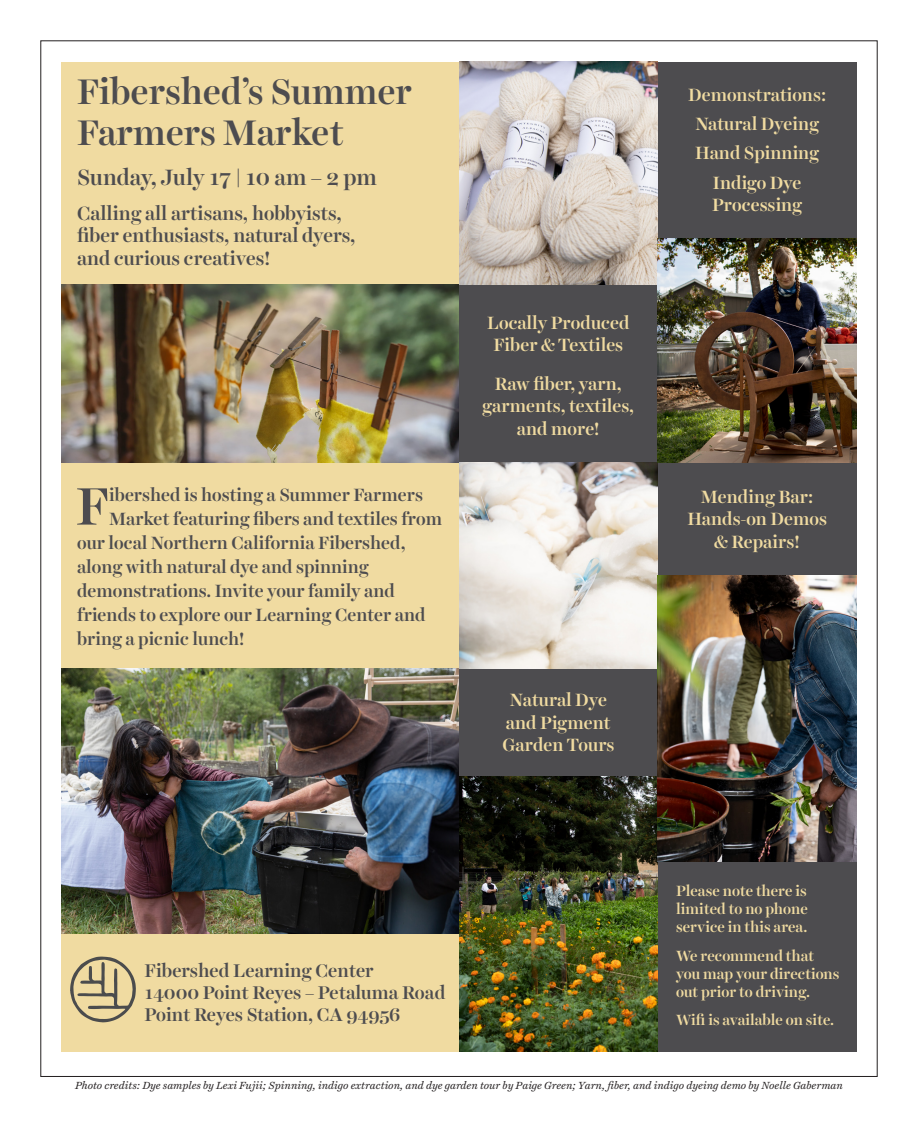
<style>
.page{position:relative;width:918px;height:1121px;background:#fff}
.page>*{position:absolute;margin:0;border:0;box-sizing:border-box;transform-origin:0 0}
.text_with_drop_cap{font:500 53.4px "Harriet Display";color:#4d4c4f}
.page_heading{font:500 36px/40.5px "Harriet Display";color:#4d4c4f}
.t1{font:500 22.5px "Harriet Display";letter-spacing:-.01em;color:#4d4c4f}
.subhead{font:500 19.5px/22.5px "Harriet Display";color:#4d4c4f}
.t2{font:500 18.6px/22.4px "Harriet Display";color:#4d4c4f}
.text_with_drop_cap-2{font:500 18px "Harriet Display";color:#4d4c4f}
.subhead_centered__ye{font:500 18px/22.5px "Harriet Display";color:#f0dba1;text-align:center}
.subhead_white{font:500 15px/18px "Harriet Display";color:#f0dba1;text-align:justify}
.t3{font:italic 10.5px "Harriet Text";color:#231f20}
</style>
<div class="page">
<div style="left:61px;top:62px;width:796px;height:989px;background:#4d4c4f"></div>
<img style="left:459px;top:462px;width:199px;height:206px">
<div style="left:61px;top:62px;width:398px;height:989px;background:#f0dba1"></div>
<img style="left:459px;top:776px;width:199px;height:275px">
<img style="left:459px;top:61px;width:199px;height:224px">
<img style="left:658px;top:575px;width:199px;height:286px">
<img style="left:658px;top:238px;width:199px;height:224px">
<img style="left:61px;top:668px;width:398px;height:265px">
<img style="left:61px;top:285px;width:398px;height:177px">
<svg style="left:70px;top:956px;width:66px;height:66px"></svg>
<p class="page_heading" style="left:77px;top:71px;width:336px">Fibershed’s Summer<br>Farmers Market</p>
<p class="t1" style="left:77px;top:162px;width:301px">Sunday, July 17 | 10 am – 2 pm</p>
<p class="subhead" style="left:77px;top:202px;width:280px">Calling all artisans, hobbyists, fiber enthusiasts, natural dyers, and curious creatives!</p>
<p class="text_with_drop_cap" style="left:76px;top:469px;width:35px">F</p>
<p class="text_with_drop_cap-2" style="left:109px;top:482px;width:315px">ibershed is hosting a Summer Farmers</p>
<p class="text_with_drop_cap-2" style="left:109px;top:506px;width:334px">Market featuring fibers and textiles from</p>
<p class="text_with_drop_cap-2" style="left:77px;top:530px;width:330px">our local Northern California Fibershed,</p>
<p class="text_with_drop_cap-2" style="left:77px;top:554px;width:293px">along with natural dye and spinning</p>
<p class="text_with_drop_cap-2" style="left:77px;top:578px;width:319px">demonstrations. Invite your family and</p>
<p class="text_with_drop_cap-2" style="left:77px;top:602px;width:350px">friends to explore our Learning Center and</p>
<p class="text_with_drop_cap-2" style="left:77px;top:626px;width:169px">bring a picnic lunch!</p>
<p class="subhead_centered__ye" style="left:487px;top:311px;width:144px">Locally Produced<br>Fiber &amp; Textiles</p>
<p class="subhead_centered__ye" style="left:483px;top:372px;width:153px">Raw fiber, yarn, garments, textiles, and more!</p>
<p class="subhead_centered__ye" style="left:502px;top:688px;width:114px">Natural Dye and Pigment<br>Garden Tours</p>
<p class="subhead_centered__ye" style="left:688px;top:83px;width:140px">Demonstrations:</p>
<p class="subhead_centered__ye" style="left:695px;top:112px;width:125px">Natural Dyeing</p>
<p class="subhead_centered__ye" style="left:695px;top:142px;width:126px">Hand Spinning</p>
<p class="subhead_centered__ye" style="left:712px;top:171px;width:92px;text-align:left">Indigo Dye<br>Processing</p>
<p class="subhead_centered__ye" style="left:687px;top:485px;width:141px">Mending Bar:<br>Hands-on Demos &amp; Repairs!</p>
<p class="t2" style="left:145px;top:959px;width:303px">Fibershed Learning Center<br>14000 Point Reyes – Petaluma Road<br>Point Reyes Station, CA 94956</p>
<p class="subhead_white" style="left:676px;top:881px;width:133px">Please note there is limited to no phone service in this area.</p>
<p class="subhead_white" style="left:676px;top:946px;width:165px;text-align:left">We recommend that you map your directions out prior to driving.</p>
<p class="subhead_white" style="left:676px;top:1010px;width:160px">Wifi is available on site.</p>
<p class="t3" style="left:75px;top:1078px;width:769px">Photo credits: Dye samples by Lexi Fujii; Spinning, indigo extraction, and dye garden tour by Paige Green; Yarn, fiber, and indigo dyeing demo by Noelle Gaberman</p>
</div>
